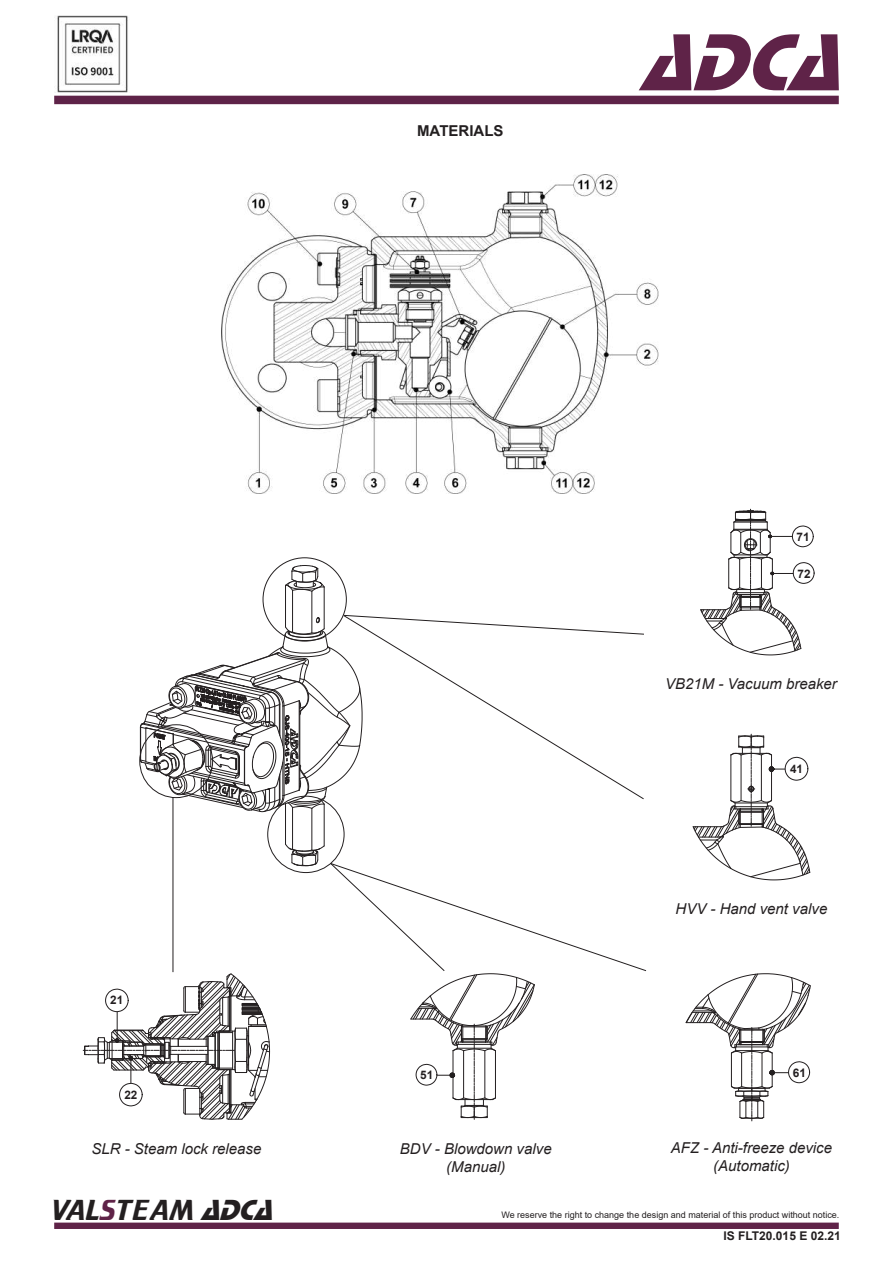
<style>
.page{position:relative;width:893px;height:1263px;background:#fff}
.page>*{position:absolute;margin:0;border:0;box-sizing:border-box;transform-origin:0 0}
.t1{font:italic 84px "Stop D";color:#5f2348}
.t2{font:30px "Trekker";color:#231f20}
.t3{font:italic 15px/18px "Arial";color:#231f20;text-align:center}
.t4{font:700 15px "Arial";color:#231f20}
.t5{font:700 12px "Arial";color:#231f20}
.t6{font:700 11.85px "Arial";color:#231f20}
.t7{font:700 11.7px "Arial";color:#231f20}
.t8{font:9px "Arial";color:#231f20}
.s1{color:#5f2348}
.s2{font-family:"Stop D";font-style:italic}
</style>
<div class="page">
<div style="left:54px;top:96px;width:785px;height:8px;background:#5e2348"></div>
<div style="left:54px;top:1222px;width:785px;height:7px;background:#5f2348;border:2px solid #5f2348"></div>
<img style="left:57px;top:16px;width:71px;height:76px">
<img style="left:221px;top:175px;width:438px;height:318px">
<hr style="left:324px;top:587px;width:1px;height:42px;background:#231f20">
<hr style="left:312px;top:591px;width:1px;height:42px;background:#231f20">
<hr style="left:285px;top:585px;width:1px;height:42px;background:#231f20">
<hr style="left:292px;top:590px;width:1px;height:42px;background:#231f20">
<svg style="left:285px;top:565px;width:40px;height:27px"></svg>
<hr style="left:292px;top:807px;width:1px;height:42px;background:#231f20">
<hr style="left:312px;top:808px;width:1px;height:42px;background:#231f20">
<hr style="left:285px;top:804px;width:1px;height:40px;background:#231f20">
<hr style="left:324px;top:804px;width:1px;height:42px;background:#231f20">
<svg style="left:83px;top:973px;width:187px;height:147px"></svg>
<svg style="left:285px;top:843px;width:362px;height:276px"></svg>
<svg style="left:140px;top:614px;width:203px;height:198px"></svg>
<svg style="left:343px;top:614px;width:301px;height:186px"></svg>
<hr style="left:173px;top:797px;width:1px;height:175px;background:#231f20">
<svg style="left:693px;top:734px;width:117px;height:146px"></svg>
<svg style="left:686px;top:973px;width:125px;height:148px"></svg>
<svg style="left:700px;top:509px;width:115px;height:146px"></svg>
<p class="t4" style="left:417px;top:120px;width:88px">MATERIALS</p>
<h1 class="t1" style="left:640px;top:14px;width:227px">ADCA</h1>
<p class="t7" style="left:110px;top:992px;width:15px">21</p>
<p class="t7" style="left:124px;top:1086px;width:15px">22</p>
<p class="t7" style="left:420px;top:1067px;width:15px">51</p>
<p class="t3" style="left:92px;top:1139px;width:171px">SLR - Steam lock release</p>
<p class="t3" style="left:400px;top:1139px;width:153px">BDV - Blowdown valve (Manual)</p>
<p class="t7" style="left:797px;top:528px;width:15px">71</p>
<p class="t7" style="left:797px;top:565px;width:15px">72</p>
<p class="t3" style="left:665px;top:675px;width:173px">VB21M - Vacuum breaker</p>
<p class="t7" style="left:790px;top:761px;width:14px">41</p>
<p class="t3" style="left:676px;top:899px;width:153px">HVV - Hand vent valve</p>
<p class="t6" style="left:793px;top:1064px;width:15px">61</p>
<p class="t3" style="left:671px;top:1139px;width:163px">AFZ - Anti-freeze device (Automatic)</p>
<h2 class="t2" style="left:51px;top:1193px;width:232px">VAL<span class="s1">S</span>TEAM <span class="s2">ADCA</span></h2>
<p class="t8" style="left:501px;top:1209px;width:340px">We reserve the right to change the design and material of this product without notice.</p>
<p class="t5" style="left:723px;top:1227px;width:119px">IS FLT20.015 E 02.21</p>
</div>
